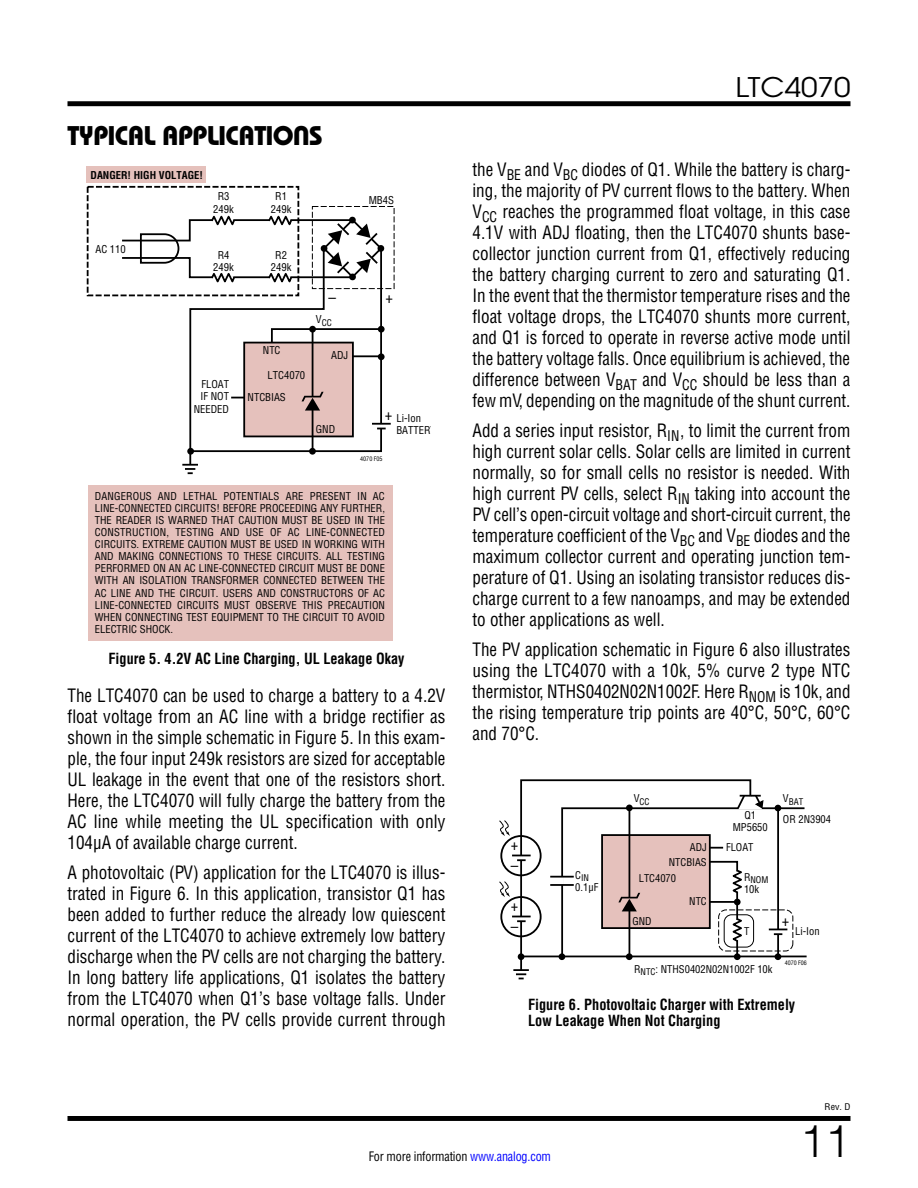
<style>
.page{position:relative;width:918px;height:1188px;background:#fff}
.page>*{position:absolute;margin:0;border:0;box-sizing:border-box;transform-origin:0 0}
.t1{font:300 45px "Helvetica";color:#000}
.Section_Heads{font:27px "Linear Bauhaus";letter-spacing:-.02em;color:#000}
.t2{font:27px "Avant Garde";color:#000;scale:1.1 1}
.Body_text{font:18px/21px "Linear Helv Cond";color:#000;text-align:justify;scale:.95 1}
.t3{font:15.15px "Linear Helv Cond";color:#000}
.t4{font:700 15px/16.5px "Linear Helv Cond";color:#000;scale:.95 1}
.t5{font:15px/21.6px "Linear Helv Cond";color:#000}
.t6{font:12.75px "Linear Helv Cond";letter-spacing:-.015em;color:#000;scale:.95 1}
.t7{font:10.65px/12.1px "Linear Helv Cond";color:#000;text-align:center}
.t8{font:700 10.65px "Linear Helv Cond";color:#000}
.t9{font:10.5px/12px "Linear Helv Cond";color:#000;text-align:center}
.t10{font:9.15px "Linear Helv Cond";color:#000}
.t11{font:9px "Linear Helv Cond";color:#000}
.t12{font:9px "Linear Helv Cond";color:#000;scale:1.1 1}
.t13{font:6px "Linear Helv Cond";color:#000}
.s1{color:#00f}
</style>
<div class="page">
<div style="left:68px;top:1116px;width:782px;height:5px;background:#000"></div>
<div style="left:68px;top:101px;width:782px;height:5px;background:#000"></div>
<div style="left:87px;top:166px;width:119px;height:17px;background:#e5c1bc"></div>
<div style="left:312px;top:206px;width:82px;height:83px;border:1px dashed #000"></div>
<div style="left:87px;top:186px;width:212px;height:110px;border:2px dashed #000"></div>
<div style="left:88px;top:485px;width:304px;height:155px;background:#e5c1bc"></div>
<svg style="left:120px;top:216px;width:271px;height:258px"></svg>
<hr style="left:521px;top:956px;width:286px;height:1px;background:#000">
<svg style="left:519px;top:779px;width:233px;height:190px"></svg>
<div style="left:518px;top:953px;width:6px;height:7px;background:#000;border-radius:50%"></div>
<hr style="left:550px;top:876px;width:24px;height:2px;background:#000">
<hr style="left:550px;top:884px;width:24px;height:2px;background:#000">
<svg style="left:512px;top:916px;width:19px;height:6px"></svg>
<div style="left:500px;top:896px;width:42px;height:41px;border:2px solid #000;border-radius:50%"></div>
<svg style="left:499px;top:881px;width:11px;height:16px"></svg>
<svg style="left:512px;top:855px;width:19px;height:6px"></svg>
<div style="left:500px;top:835px;width:42px;height:41px;border:2px solid #000;border-radius:50%"></div>
<svg style="left:499px;top:820px;width:11px;height:16px"></svg>
<svg style="left:560px;top:795px;width:246px;height:164px"></svg>
<hr style="left:519px;top:970px;width:4px;height:10px;background:#9a9a9a">
<svg style="left:513px;top:969px;width:16px;height:10px"></svg>
<p class="Section_Heads" style="left:68px;top:119px;width:257px">TYPICAL APPLICATIONS</p>
<p class="t8" style="left:91px;top:168px;width:114px">DANGER! HIGH VOLTAGE!</p>
<p class="t7" style="left:213px;top:190px;width:22px">R3<br>249k</p>
<p class="t7" style="left:271px;top:190px;width:22px">R1<br>249k</p>
<p class="t7" style="left:369px;top:194px;width:27px">MB4S</p>
<p class="t7" style="left:96px;top:243px;width:32px">AC 110</p>
<p class="t7" style="left:213px;top:249px;width:22px">R4<br>249k</p>
<p class="t7" style="left:271px;top:249px;width:22px">R2<br>249k</p>
<p class="t7" style="left:194px;top:378px;width:37px;text-align:right">FLOAT<br>IF NOT<br>NEEDED</p>
<p class="t7" style="left:263px;top:344px;width:19px">NTC</p>
<p class="t7" style="left:268px;top:369px;width:39px">LTC4070</p>
<p class="t7" style="left:248px;top:391px;width:40px">NTCBIAS</p>
<p class="t3" style="left:328px;top:288px;width:9px">–</p>
<p class="t3" style="left:386px;top:288px;width:9px">+</p>
<p class="t10" style="left:316px;top:317px;width:17px"><sup>V</sup>CC</p>
<p class="t7" style="left:331px;top:349px;width:19px">ADJ</p>
<p class="t7" style="left:316px;top:423px;width:21px">GND</p>
<p class="t3" style="left:385px;top:405px;width:9px">+</p>
<p class="t7" style="left:396px;top:412px;width:42px;text-align:left">Li-Ion<br>BATTERY</p>
<p class="t13" style="left:360px;top:455px;width:24px">4070 F05</p>
<p class="t7" style="left:95px;top:490px;width:292px;text-align:justify">DANGEROUS AND LETHAL POTENTIALS ARE PRESENT IN AC LINE-CONNECTED CIRCUITS! BEFORE PROCEEDING ANY FURTHER, THE READER IS WARNED THAT CAUTION MUST BE USED IN THE CONSTRUCTION, TESTING AND USE OF AC LINE-CONNECTED CIRCUITS. EXTREME CAUTION MUST BE USED IN WORKING WITH AND MAKING CONNECTIONS TO THESE CIRCUITS. ALL TESTING PERFORMED ON AN AC LINE-CONNECTED CIRCUIT MUST BE DONE WITH AN ISOLATION TRANSFORMER CONNECTED BETWEEN THE AC LINE AND THE CIRCUIT. USERS AND CONSTRUCTORS OF AC LINE-CONNECTED CIRCUITS MUST OBSERVE THIS PRECAUTION WHEN CONNECTING TEST EQUIPMENT TO THE CIRCUIT TO AVOID ELECTRIC SHOCK.</p>
<p class="t4" style="left:108px;top:650px;width:313px">Figure 5. 4.2V AC Line Charging, UL Leakage Okay</p>
<p class="Body_text" style="left:68px;top:685px;width:399px">The LTC4070 can be used to charge a battery to a 4.2V float voltage from an AC line with a bridge rectifier as shown in the simple schematic in Figure 5. In this exam&shy;ple, the four input 249k resistors are sized for acceptable UL leakage in the event that one of the resistors short.<br>Here, the LTC4070 will fully charge the battery from the AC line while meeting the UL specification with only 104µA of available charge current.</p>
<p class="Body_text" style="left:68px;top:862px;width:400px">A photovoltaic (PV) application for the LTC4070 is illus&shy;trated in Figure 6. In this application, transistor Q1 has been added to further reduce the already low quiescent current of the LTC4070 to achieve extremely low battery discharge when the PV cells are not charging the battery.<br>In long battery life applications, Q1 isolates the battery from the LTC4070 when Q1’s base voltage falls. Under normal operation, the PV cells provide current through</p>
<h2 class="t2" style="left:736px;top:70px;width:106px">LTC4070</h2>
<p class="Body_text" style="left:472px;top:159px;width:399px">the V<sub>BE</sub> and V<sub>BC</sub> diodes of Q1. While the battery is charg&shy;ing, the majority of PV current flows to the battery. When V<sub>CC</sub> reaches the programmed float voltage, in this case 4.1V with ADJ floating, then the LTC4070 shunts base&shy;collector junction current from Q1, effectively reducing the battery charging current to zero and saturating Q1.<br>In the event that the thermistor temperature rises and the float voltage drops, the LTC4070 shunts more current, and Q1 is forced to operate in reverse active mode until the battery voltage falls. Once equilibrium is achieved, the difference between V<sub>BAT</sub> and V<sub>CC</sub> should be less than a few mV, depending on the magnitude of the shunt current.</p>
<p class="Body_text" style="left:472px;top:420px;width:400px">Add a series input resistor, R<sub>IN</sub>, to limit the current from high current solar cells. Solar cells are limited in current normally, so for small cells no resistor is needed. With high current PV cells, select R<sub>IN</sub> taking into account the PV cell’s open-circuit voltage and short-circuit current, the temperature coefficient of the V<sub>BC</sub> and V<sub>BE</sub> diodes and the maximum collector current and operating junction tem&shy;perature of Q1. Using an isolating transistor reduces dis&shy;charge current to a few nanoamps, and may be extended to other applications as well.</p>
<p class="Body_text" style="left:472px;top:639px;width:399px">The PV application schematic in Figure 6 also illustrates using the LTC4070 with a 10k, 5% curve 2 type NTC thermistor, NTHS0402N02N1002F. Here R<sub>NOM</sub> is 10k, and the rising temperature trip points are 40°C, 50°C, 60°C and 70°C.</p>
<p class="t5" style="left:511px;top:834px;width:9px">+ –</p>
<p class="t5" style="left:511px;top:895px;width:9px">+ –</p>
<p class="t11" style="left:634px;top:796px;width:17px"><sup>V</sup>CC</p>
<p class="t11" style="left:783px;top:796px;width:22px"><sup>V</sup>BAT</p>
<p class="t9" style="left:783px;top:813px;width:50px">OR 2N3904</p>
<p class="t9" style="left:733px;top:809px;width:37px">Q1<br>MP5650</p>
<p class="t11" style="left:575px;top:872px;width:15px"><sup>C</sup>IN</p>
<p class="t9" style="left:575px;top:881px;width:25px">0.1µF</p>
<p class="t9" style="left:690px;top:841px;width:18px">ADJ</p>
<p class="t9" style="left:726px;top:842px;width:29px">FLOAT</p>
<p class="t9" style="left:669px;top:856px;width:39px">NTCBIAS</p>
<p class="t9" style="left:689px;top:895px;width:19px">NTC</p>
<p class="t9" style="left:639px;top:873px;width:39px">LTC4070</p>
<p class="t11" style="left:744px;top:874px;width:26px"><sup>R</sup>NOM</p>
<p class="t9" style="left:744px;top:883px;width:17px">10k</p>
<p class="t9" style="left:632px;top:915px;width:21px">GND</p>
<p class="t9" style="left:744px;top:925px;width:7px">T</p>
<p class="t5" style="left:782px;top:910px;width:9px">+</p>
<p class="t9" style="left:795px;top:925px;width:26px">Li-Ion</p>
<p class="t9" style="left:634px;top:963px;width:140px">R<sub>NTC</sub>: NTHS0402N02N1002F 10k</p>
<p class="t13" style="left:785px;top:960px;width:24px">4070 F06</p>
<p class="t4" style="left:528px;top:996px;width:283px">Figure 6. Photovoltaic Charger with Extremely<br>Low Leakage When Not Charging</p>
<p class="t12" style="left:825px;top:1102px;width:25px">Rev. D</p>
<p class="t6" style="left:369px;top:1148px;width:193px">For more information <span class="s1">www.analog.com</span></p>
<h1 class="t1" style="left:800px;top:1103px;width:52px">11</h1>
</div>
